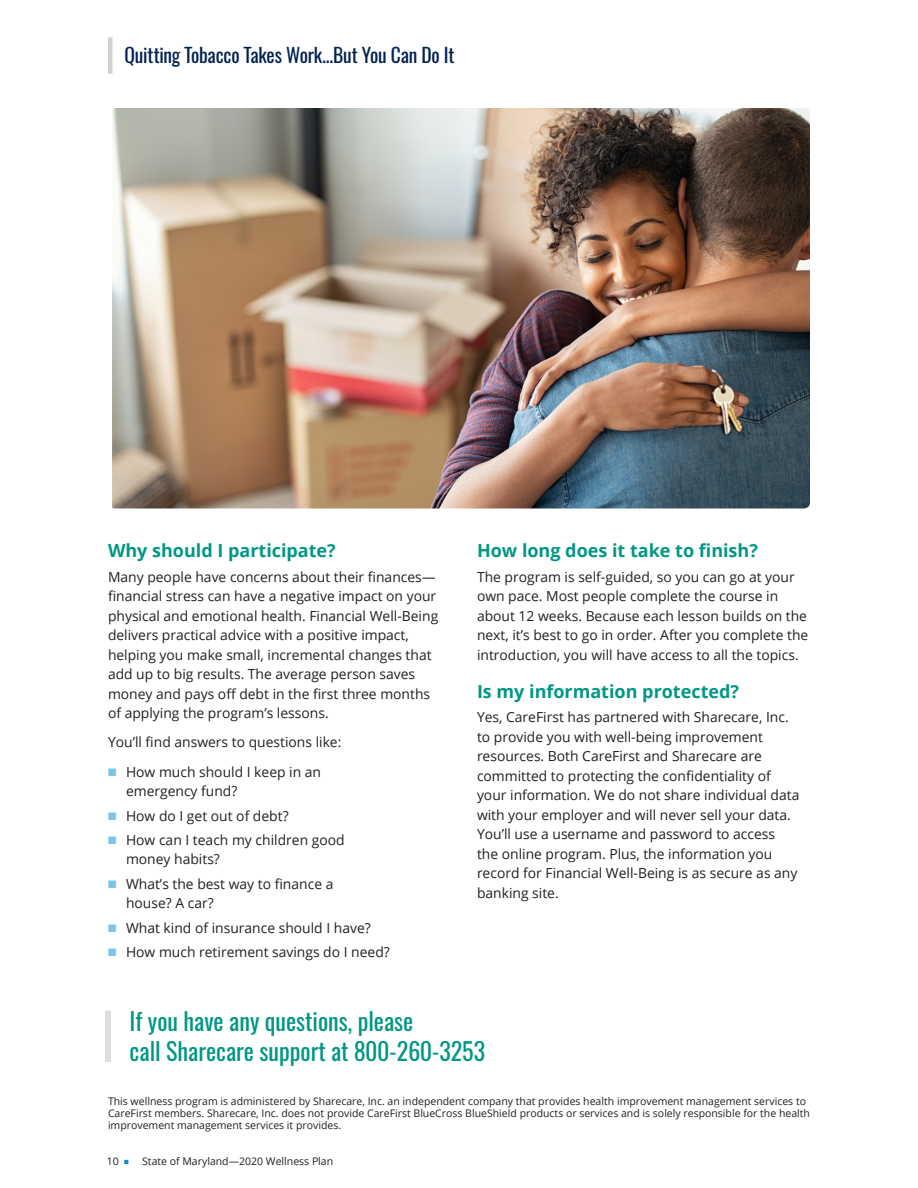
<style>
.page{position:relative;width:918px;height:1188px;background:#fff}
.page>*{position:absolute;margin:0;border:0;box-sizing:border-box;transform-origin:0 0}
.FLI-Signoff{font:24px/30px "Oswald";color:#009784}
.t1{font:19.5px "Oswald";letter-spacing:-.01em;color:#00214f}
.FLI-H2_Header{font:700 18px "Open Sans";color:#009784}
.FLI-BodyText{font:13.8px/19.5px "Open Sans";color:#231f20}
.FLI-Conditions{font:10.5px/12px "Open Sans";color:#231f20}
.s1{color:#7cc4e8}
.s2{color:#0093d0}
</style>
<div class="page">
<hr style="left:108px;top:38px;width:4px;height:36px;background:#d1d2d4">
<img style="left:112px;top:108px;width:698px;height:400px">
<div style="left:105px;top:1011px;width:6px;height:51px;background:#dcdddf"></div>
<h2 class="t1" style="left:125px;top:41px;width:331px">Quitting Tobacco Takes Work…But You Can Do It</h2>
<p class="FLI-H2_Header" style="left:108px;top:538px;width:229px">Why should I participate?</p>
<p class="FLI-BodyText" style="left:108px;top:567px;width:332px">Many people have concerns about their finances— financial stress can have a negative impact on your physical and emotional health. Financial Well-Being delivers practical advice with a positive impact, helping you make small, incremental changes that add up to big results. The average person saves money and pays off debt in the first three months of applying the program’s lessons.</p>
<p class="FLI-BodyText" style="left:108px;top:732px;width:235px">You’ll find answers to questions like:</p>
<p class="FLI-BodyText" style="left:126px;top:762px;width:197px;text-indent:-18px"><span class="s1">■</span> How much should I keep in an emergency fund?</p>
<p class="FLI-BodyText" style="left:108px;top:805px;width:182px"><span class="s1">■</span> How do I get out of debt?</p>
<p class="FLI-BodyText" style="left:126px;top:830px;width:220px;text-indent:-18px"><span class="s1">■</span> How can I teach my children good money habits?</p>
<p class="FLI-BodyText" style="left:126px;top:874px;width:209px;text-indent:-18px"><span class="s1">■</span> What’s the best way to finance a house? A car?</p>
<p class="FLI-BodyText" style="left:108px;top:918px;width:264px"><span class="s1">■</span> What kind of insurance should I have?</p>
<p class="FLI-BodyText" style="left:108px;top:942px;width:283px"><span class="s1">■</span> How much retirement savings do I need?</p>
<p class="FLI-H2_Header" style="left:477px;top:538px;width:283px">How long does it take to finish?</p>
<p class="FLI-BodyText" style="left:477px;top:567px;width:333px">The program is self-guided, so you can go at your own pace. Most people complete the course in about 12 weeks. Because each lesson builds on the next, it’s best to go in order. After you complete the introduction, you will have access to all the topics.</p>
<p class="FLI-H2_Header" style="left:477px;top:679px;width:264px">Is my information protected?</p>
<p class="FLI-BodyText" style="left:477px;top:707px;width:324px">Yes, CareFirst has partnered with Sharecare, Inc. to provide you with well-being improvement resources. Both CareFirst and Sharecare are committed to protecting the confidentiality of your information. We do not share individual data with your employer and will never sell your data.<br>You’ll use a username and password to access the online program. Plus, the information you record for Financial Well-Being is as secure as any banking site.</p>
<p class="FLI-Signoff" style="left:130px;top:1006px;width:357px">If you have any questions, please<br>call Sharecare support at 800-260-3253</p>
<p class="FLI-Conditions" style="left:108px;top:1095px;width:704px">This wellness program is administered by Sharecare, Inc. an independent company that provides health improvement management services to<br>CareFirst members. Sharecare, Inc. does not provide CareFirst BlueCross BlueShield products or services and is solely responsible for the health improvement management services it provides.</p>
<p class="FLI-Conditions" style="left:107px;top:1155px;width:24px">10 <span class="s2">■</span></p>
<p class="FLI-Conditions" style="left:142px;top:1155px;width:193px">State of Maryland—2020 Wellness Plan</p>
</div>
